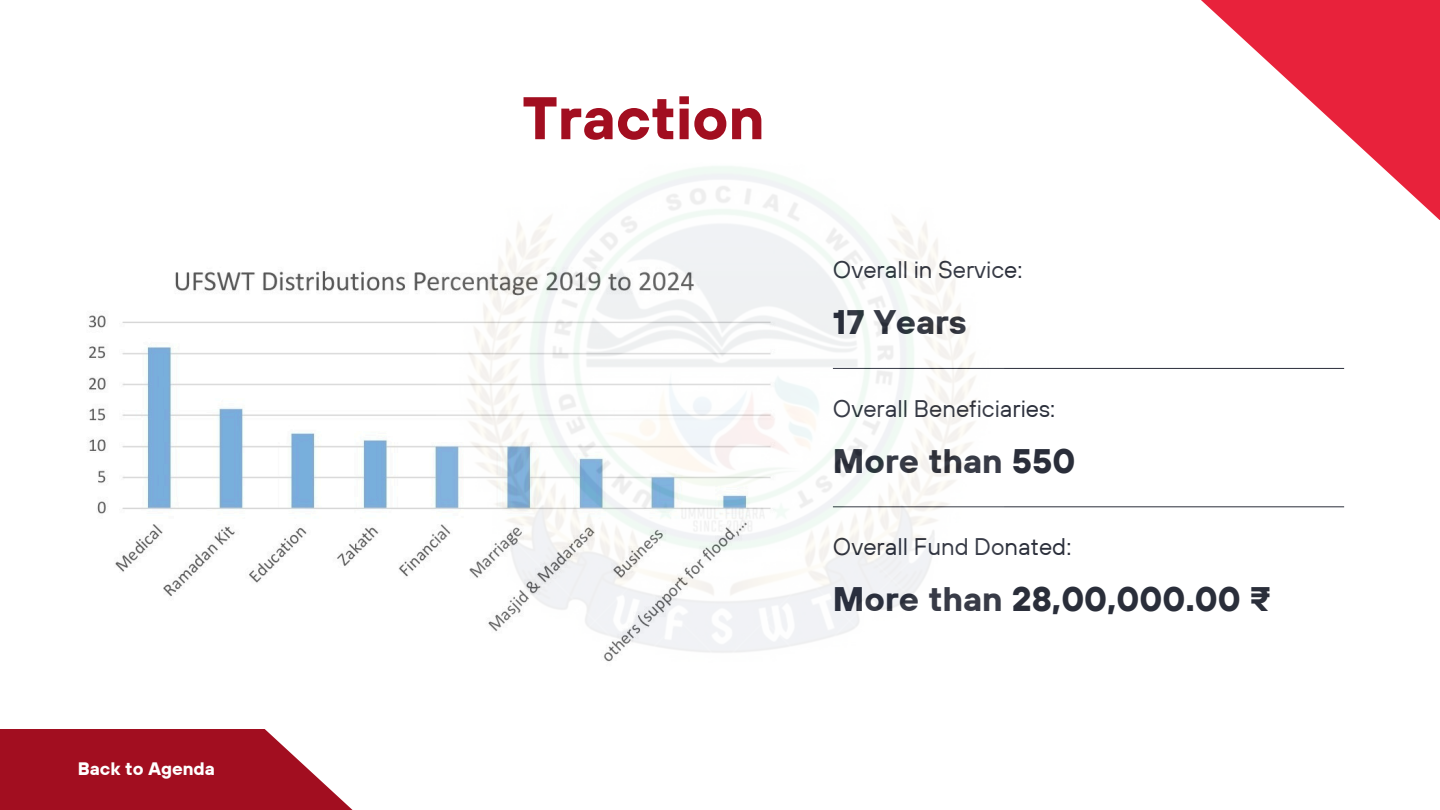
<style>
.page{position:relative;width:1440px;height:810px;background:#fff}
.page>*{position:absolute;margin:0;border:0;box-sizing:border-box;transform-origin:0 0}
.t1{font:700 60px "TT Hoves";color:#a20e20}
.t2{font:700 34px "TT Hoves";color:#2a2e3a}
.t3{font:24px "TT Hoves";color:#2a2e3a}
.t4{font:700 18px "TT Hoves";color:#fff}
</style>
<div class="page">
<hr style="left:833px;top:368px;width:511px;height:1px;background:#2a2e3a">
<hr style="left:833px;top:506px;width:511px;height:1px;background:#2a2e3a">
<svg style="left:0;top:729px;width:353px;height:81px;background:#ad2c3c"></svg>
<svg style="left:1201px;top:0;width:239px;height:220px"></svg>
<img style="left:88px;top:271px;width:348px;height:325px">
<img style="left:436px;top:140px;width:568px;height:530px;border-radius:75px">
<h2 class="t4" style="left:78px;top:757px;width:139px">Back to Agenda</h2>
<h2 class="t1" style="left:522px;top:79px;width:244px">Traction</h2>
<p class="t3" style="left:833px;top:254px;width:191px">Overall in Service:</p>
<h1 class="t2" style="left:833px;top:300px;width:135px">17 Years</h1>
<h3 class="t3" style="left:833px;top:393px;width:224px">Overall Beneficiaries:</h3>
<p class="t2" style="left:833px;top:439px;width:244px">More than 550</p>
<h3 class="t3" style="left:833px;top:531px;width:240px">Overall Fund Donated:</h3>
<h2 class="t2" style="left:833px;top:577px;width:439px">More than 28,00,000.00 ₹</h2>
</div>
